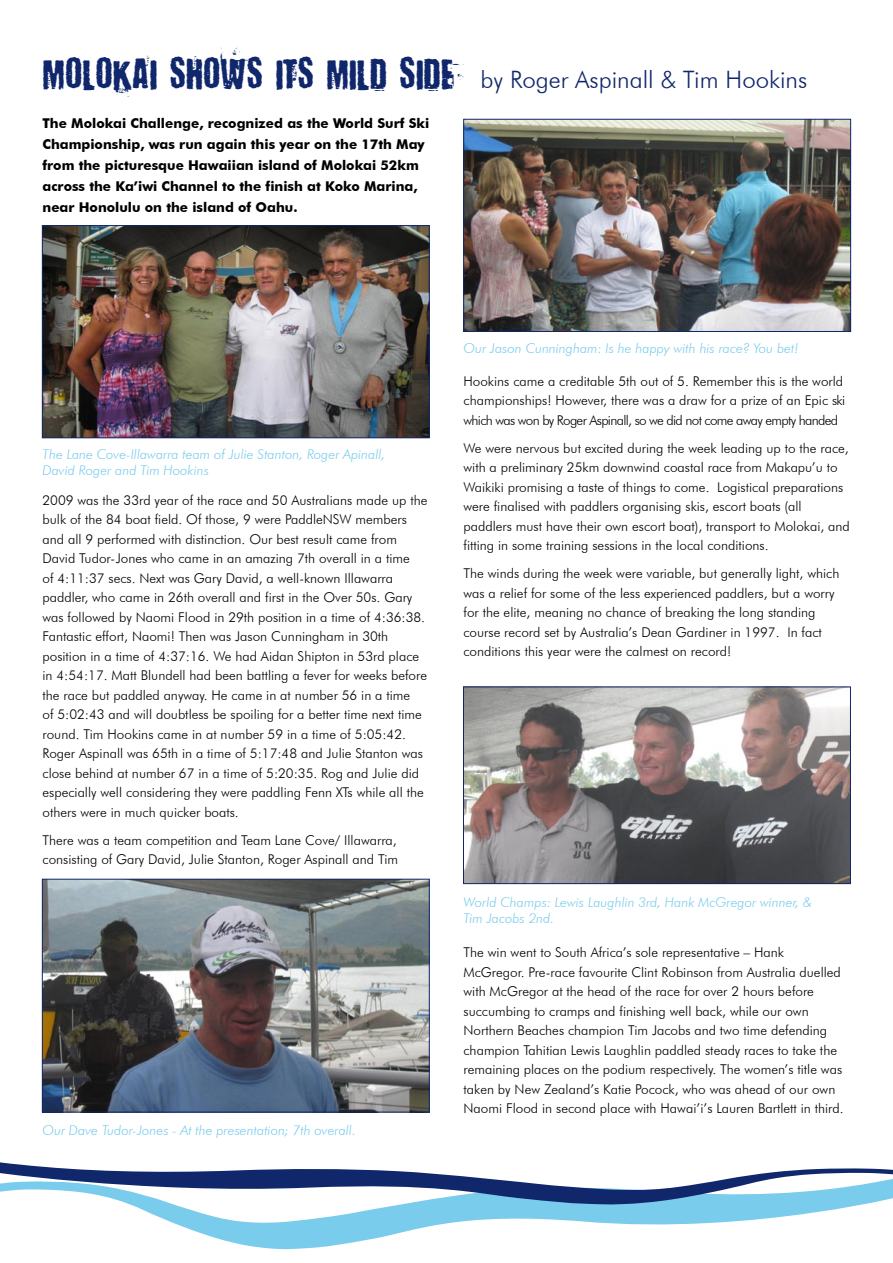
<style>
.page{position:relative;width:893px;height:1263px;background:#fff}
.page>*{position:absolute;margin:0;border:0;box-sizing:border-box;transform-origin:0 0}
.t1{font:39px "Baron Kuffner";color:#10276b}
.t2{font:300 24px "Futura BT";color:#10276b}
.t3{font:300 13.5px/19.5px "Futura BT";color:#000}
.t4{font:italic 300 13.5px/16.2px "Futura BT";color:#7acced}
.t5{font:700 13.5px/21px "Futura BT";color:#000}
</style>
<div class="page">
<svg style="left:132px;top:1205px;width:727px;height:45px"></svg>
<svg style="left:0;top:1162px;width:893px;height:43px"></svg>
<img style="left:44px;top:227px;width:383px;height:209px">
<div style="left:42px;top:225px;width:387px;height:213px;border:1px solid #10276b"></div>
<img style="left:44px;top:881px;width:383px;height:229px">
<div style="left:42px;top:879px;width:387px;height:233px;border:1px solid #10276b"></div>
<img style="left:465px;top:121px;width:384px;height:209px">
<div style="left:463px;top:119px;width:388px;height:213px;border:1px solid #10276b"></div>
<img style="left:465px;top:689px;width:384px;height:193px">
<div style="left:463px;top:687px;width:388px;height:197px;border:1px solid #10276b"></div>
<h1 class="t1" style="left:43px;top:43px;width:413px">MOLOKAI SHOWS ITS MILD SIDE</h1>
<p class="t5" style="left:43px;top:113px;width:388px">The Molokai Challenge, recognized as the World Surf Ski Championship, was run again this year on the 17th May from the picturesque Hawaiian island of Molokai 52km across the Ka’iwi Channel to the finish at Koko Marina, near Honolulu on the island of Oahu.</p>
<h2 class="t2" style="left:481px;top:65px;width:328px">by Roger Aspinall &amp; Tim Hookins</h2>
<p class="t4" style="left:43px;top:446px;width:344px">The Lane Cove-Illawarra team of Julie Stanton, Roger Apinall,<br>David Roger and Tim Hookins</p>
<p class="t3" style="left:43px;top:490px;width:386px">2009 was the 33rd year of the race and 50 Australians made up the bulk of the 84 boat field. Of those, 9 were PaddleNSW members and all 9 performed with distinction. Our best result came from David Tudor-Jones who came in an amazing 7th overall in a time<br>of 4:11:37 secs. Next was Gary David, a well-known I llawarra paddler, who came in 26th overall and first in the Over 50s. Gary was followed by Naomi Flood in 29th position in a time of 4:36:38.<br>Fantastic effort, Naomi! Then was Jason Cunningham in 30th position in a time of 4:37:16. We had Aidan Shipton in 53rd place in 4:54:17. Matt Blundell had been battling a fever for weeks before the race but paddled anyway. He came in at number 56 in a time<br>of 5:02:43 and will doubtless be spoiling for a better time next time round. Tim Hookins came in at number 59 in a time of 5:05:42.<br>Roger Aspinall was 65th in a time of 5:17:48 and Julie Stanton was close behind at number 67 in a time of 5:20:35. Rog and Julie did especially well considering they were paddling Fenn XTs while all the others were in much quicker boats.</p>
<p class="t3" style="left:43px;top:830px;width:357px">There was a team competition and Team Lane Cove/ I llawarra, consisting of Gary David, Julie Stanton, Roger Aspinall and Tim</p>
<p class="t4" style="left:43px;top:1122px;width:315px">Our Dave Tudor-Jones - At the presentation; 7th overall.</p>
<p class="t4" style="left:463px;top:340px;width:336px">Our Jason Cunningham: Is he happy with his race? You bet!</p>
<p class="t3" style="left:463px;top:371px;width:383px">Hookins came a creditable 5th out of 5. Remember this is the world championships! However, there was a draw for a prize of an Epic ski which was won by Roger Aspinall, so we did not come away empty handed</p>
<p class="t3" style="left:463px;top:438px;width:388px">We were nervous but excited during the week leading up to the race, with a preliminary 25km downwind coastal race from Makapu’u to Waikiki promising a taste of things to come. Logistical preparations were finalised with paddlers organising skis, escort boats (all paddlers must have their own escort boat), transport to Molokai, and fitting in some training sessions in the local conditions.</p>
<p class="t3" style="left:463px;top:564px;width:377px">The winds during the week were variable, but generally light, which was a relief for some of the less experienced paddlers, but a worry for the elite, meaning no chance of breaking the long standing course record set by Australia’s Dean Gardiner in 1997. I n fact conditions this year were the calmest on record!</p>
<p class="t4" style="left:463px;top:894px;width:349px">World Champs: Lewis Laughlin 3rd, Hank McGregor winner, &amp;<br>Tim Jacobs 2nd.</p>
<p class="t3" style="left:463px;top:943px;width:382px">The win went to South Africa’s sole representative – H ank McGregor. Pre-race favourite Clint Robinson from Australia duelled with McGregor at the head of the race for over 2 hours before succumbing to cramps and finishing well back, while our own Northern Beaches champion Tim Jacobs and two time defending champion Tahitian Lewis Laughlin paddled steady races to take the remaining places on the podium respectively. The women’s title was taken by New Zealand’s Katie Pocock, who was ahead of our own Naomi Flood in second place with Hawai’i’s Lauren Bartlett in third.</p>
</div>
